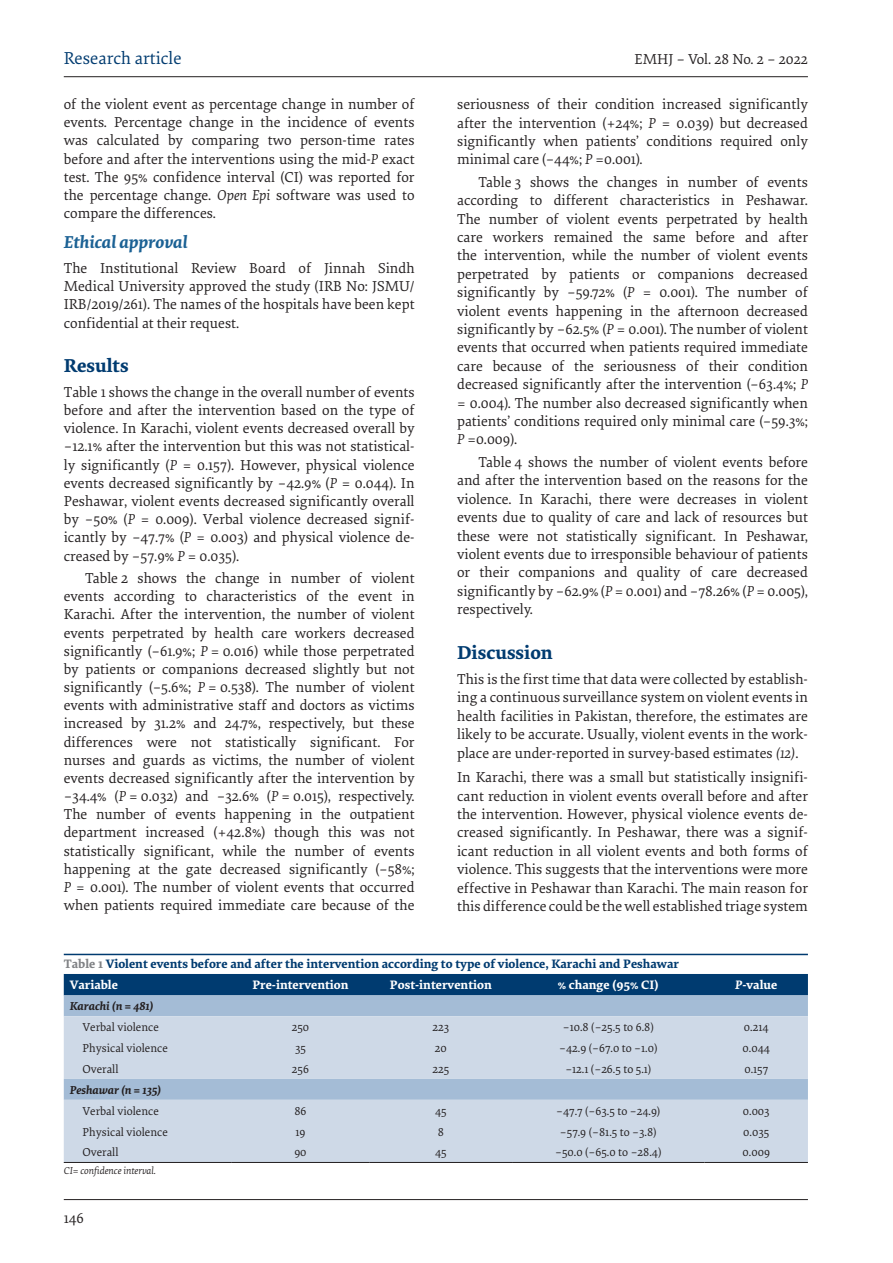
<style>
.page{position:relative;width:893px;height:1263px;background:#fff}
.page>*{position:absolute;margin:0;border:0;box-sizing:border-box;transform-origin:0 0}
.t1{font:700 19.5px "Elena";color:#003b70}
.t2{font:18px "Elena";color:#003b70}
.t3{font:italic 700 18px "Elena";color:#1b6194}
.Body{font:15px/18.5px "Elena";color:#231f20;text-align:justify}
.Body_1{font:15px/18.1px "Elena";color:#231f20;text-align:justify}
.tabletit{font:700 12.75px "Elena";color:#003b70}
.tabletxt1{font:700 12.75px "Elena";color:#fff}
.tabletxt{font:12px "Elena";color:#231f20}
.Table_espacio_3{font:12px "Elena";color:#231f20}
.tabletxt-it{font:italic 700 12px "Elena";color:#231f20}
.tablenote{font:italic 10.5px "Elena";color:#231f20}
.s1{font-style:italic}
.s2{color:#808285}
</style>
<div class="page">
<hr style="left:64px;top:1199px;width:744px;height:1px;background:#231f20">
<hr style="left:64px;top:76px;width:744px;height:1px;background:#231f20">
<hr style="left:64px;top:954px;width:744px;height:1px;background:#003b70">
<div style="left:64px;top:974px;width:744px;height:21px;background:#003b70"></div>
<div style="left:64px;top:995px;width:744px;height:21px;background:#a4bcd6"></div>
<svg style="left:64px;top:1016px;width:744px;height:146px;background:#c8d4e4"></svg>
<hr style="left:64px;top:1162px;width:167px;height:1px;background:#231f20">
<hr style="left:231px;top:1162px;width:139px;height:1px;background:#231f20">
<hr style="left:370px;top:1162px;width:142px;height:1px;background:#231f20">
<hr style="left:512px;top:1162px;width:193px;height:1px;background:#231f20">
<hr style="left:705px;top:1162px;width:103px;height:1px;background:#231f20">
<div style="left:70px;top:980px;width:155px;height:13px;background:#003b70"></div>
<div style="left:237px;top:980px;width:127px;height:13px;background:#003b70"></div>
<div style="left:376px;top:980px;width:130px;height:13px;background:#003b70"></div>
<div style="left:518px;top:980px;width:181px;height:13px;background:#003b70"></div>
<div style="left:711px;top:980px;width:91px;height:13px;background:#003b70"></div>
<p class="t2" style="left:64px;top:45px;width:119px">Research article</p>
<p class="Body" style="left:635px;top:49px;width:175px">EMHJ – Vol. 28 No. 2 – 2022</p>
<p class="Body" style="left:64px;top:95px;width:352px">of the violent event as percentage change in number of events. Percentage change in the incidence of events was calculated by comparing two person-time rates before and after the interventions using the mid-<span class="s1">P</span> exact test. The 95% confidence interval (CI) was reported for the percentage change. <span class="s1">Open Epi</span> software was used to compare the differences.</p>
<h2 class="t3" style="left:64px;top:229px;width:125px">Ethical approval</h2>
<p class="Body_1" style="left:64px;top:258px;width:352px">The Institutional Review Board of Jinnah Sindh Medical University approved the study (IRB No: JSMU/ IRB/2019/261). The names of the hospitals have been kept confidential at their request.</p>
<h1 class="t1" style="left:64px;top:351px;width:66px">Results</h1>
<p class="Body_1" style="left:64px;top:382px;width:352px">Table 1 shows the change in the overall number of events before and after the intervention based on the type of violence. In Karachi, violent events decreased overall by –12.1% after the intervention but this was not statistical&shy;ly significantly (<span class="s1">P</span> = 0.157). However, physical violence events decreased significantly by –42.9% (<span class="s1">P</span> = 0.044). In Peshawar, violent events decreased significantly overall by –50% (<span class="s1">P</span> = 0.009). Verbal violence decreased signif&shy;icantly by –47.7% (<span class="s1">P</span> = 0.003) and physical violence de&shy;creased by –57.9% <span class="s1">P</span> = 0.035).</p>
<p class="Body" style="left:64px;top:568px;width:352px;text-indent:21px">Table 2 shows the change in number of violent events according to characteristics of the event in Karachi. After the intervention, the number of violent events perpetrated by health care workers decreased significantly (–61.9%; <span class="s1">P</span> = 0.016) while those perpetrated by patients or companions decreased slightly but not significantly (–5.6%; <span class="s1">P</span> = 0.538). The number of violent events with administrative staff and doctors as victims increased by 31.2% and 24.7%, respectively, but these differences were not statistically significant. For nurses and guards as victims, the number of violent events decreased significantly after the intervention by –34.4% (<span class="s1">P</span> = 0.032) and –32.6% (<span class="s1">P</span> = 0.015), respectively.<br>The number of events happening in the outpatient department increased (+42.8%) though this was not statistically significant, while the number of events happening at the gate decreased significantly (–58%; <span class="s1">P</span> = 0.001). The number of violent events that occurred when patients required immediate care because of the</p>
<p class="Body" style="left:457px;top:94px;width:352px">seriousness of their condition increased significantly after the intervention (+24%; <span class="s1">P</span> = 0.039) but decreased significantly when patients’ conditions required only minimal care (–44%; <span class="s1">P</span> =0.001).</p>
<p class="Body" style="left:457px;top:172px;width:352px;text-indent:21px">Table 3 shows the changes in number of events according to different characteristics in Peshawar.<br>The number of violent events perpetrated by health care workers remained the same before and after the intervention, while the number of violent events perpetrated by patients or companions decreased significantly by –59.72% (<span class="s1">P</span> = 0.001). The number of violent events happening in the afternoon decreased significantly by –62.5% (<span class="s1">P</span> = 0.001). The number of violent events that occurred when patients required immediate care because of the seriousness of their condition decreased significantly after the intervention (–63.4%; <span class="s1">P </span>= 0.004). The number also decreased significantly when patients’ conditions required only minimal care (–59.3%; <span class="s1">P</span> =0.009).</p>
<p class="Body" style="left:457px;top:452px;width:352px;text-indent:21px">Table 4 shows the number of violent events before and after the intervention based on the reasons for the violence. In Karachi, there were decreases in violent events due to quality of care and lack of resources but these were not statistically significant. In Peshawar, violent events due to irresponsible behaviour of patients or their companions and quality of care decreased significantly by –62.9% (<span class="s1">P</span> = 0.001) and –78.26% (<span class="s1">P</span> = 0.005), respectively.</p>
<h1 class="t1" style="left:457px;top:638px;width:97px">Discussion</h1>
<p class="Body_1" style="left:457px;top:669px;width:352px">This is the first time that data were collected by establish&shy;ing a continuous surveillance system on violent events in health facilities in Pakistan, therefore, the estimates are likely to be accurate. Usually, violent events in the work&shy;place are under-reported in survey-based estimates <span class="s1">(12)</span>.</p>
<p class="Body_1" style="left:457px;top:767px;width:352px">In Karachi, there was a small but statistically insignifi&shy;cant reduction in violent events overall before and after the intervention. However, physical violence events de&shy;creased significantly. In Peshawar, there was a signif&shy;icant reduction in all violent events and both forms of violence. This suggests that the interventions were more effective in Peshawar than Karachi. The main reason for this difference could be the well established triage system</p>
<p class="tabletit" style="left:64px;top:954px;width:617px"><span class="s2">Table 1</span> Violent events before and after the intervention according to type of violence, Karachi and Peshawar</p>
<p class="tabletxt1" style="left:70px;top:976px;width:50px">Variable</p>
<p class="tabletxt1" style="left:252px;top:976px;width:98px">Pre-intervention</p>
<p class="tabletxt1" style="left:390px;top:976px;width:103px">Post-intervention</p>
<p class="tabletxt1" style="left:558px;top:976px;width:102px">% change (95% CI)</p>
<p class="tabletxt1" style="left:735px;top:976px;width:44px"><span class="s1">P</span>-value</p>
<p class="tabletxt-it" style="left:70px;top:997px;width:85px">Karachi (n = 481)</p>
<p class="Table_espacio_3" style="left:83px;top:1019px;width:78px">Verbal violence</p>
<p class="tabletxt" style="left:292px;top:1019px;width:19px">250</p>
<p class="tabletxt" style="left:433px;top:1019px;width:18px">223</p>
<p class="tabletxt" style="left:563px;top:1019px;width:92px">–10.8 (–25.5 to 6.8)</p>
<p class="tabletxt" style="left:744px;top:1019px;width:26px">0.214</p>
<p class="Table_espacio_3" style="left:83px;top:1040px;width:87px">Physical violence</p>
<p class="tabletxt" style="left:295px;top:1040px;width:12px">35</p>
<p class="tabletxt" style="left:435px;top:1040px;width:13px">20</p>
<p class="tabletxt" style="left:559px;top:1040px;width:100px">–42.9 (–67.0 to –1.0)</p>
<p class="tabletxt" style="left:743px;top:1040px;width:29px">0.044</p>
<p class="Table_espacio_3" style="left:83px;top:1061px;width:38px">Overall</p>
<p class="tabletxt" style="left:292px;top:1061px;width:19px">256</p>
<p class="tabletxt" style="left:432px;top:1061px;width:18px">225</p>
<p class="tabletxt" style="left:565px;top:1061px;width:87px">–12.1 (–26.5 to 5.1)</p>
<p class="tabletxt" style="left:744px;top:1061px;width:25px">0.157</p>
<p class="tabletxt-it" style="left:70px;top:1081px;width:93px">Peshawar (n = 135)</p>
<p class="Table_espacio_3" style="left:83px;top:1102px;width:78px">Verbal violence</p>
<p class="tabletxt" style="left:294px;top:1102px;width:14px">86</p>
<p class="tabletxt" style="left:435px;top:1102px;width:13px">45</p>
<p class="tabletxt" style="left:556px;top:1102px;width:106px">–47.7 (–63.5 to –24.9)</p>
<p class="tabletxt" style="left:743px;top:1102px;width:28px">0.003</p>
<p class="Table_espacio_3" style="left:83px;top:1123px;width:87px">Physical violence</p>
<p class="tabletxt" style="left:295px;top:1123px;width:11px">19</p>
<p class="tabletxt" style="left:438px;top:1123px;width:8px">8</p>
<p class="tabletxt" style="left:560px;top:1123px;width:98px">–57.9 (–81.5 to –3.8)</p>
<p class="tabletxt" style="left:743px;top:1123px;width:28px">0.035</p>
<p class="Table_espacio_3" style="left:83px;top:1144px;width:38px">Overall</p>
<p class="tabletxt" style="left:294px;top:1144px;width:14px">90</p>
<p class="tabletxt" style="left:435px;top:1144px;width:13px">45</p>
<p class="tabletxt" style="left:555px;top:1144px;width:108px">–50.0 (–65.0 to –28.4)</p>
<p class="tabletxt" style="left:743px;top:1144px;width:29px">0.009</p>
<p class="tablenote" style="left:64px;top:1163px;width:94px">CI= confidence interval.</p>
<p class="Body" style="left:64px;top:1208px;width:22px">146</p>
</div>
